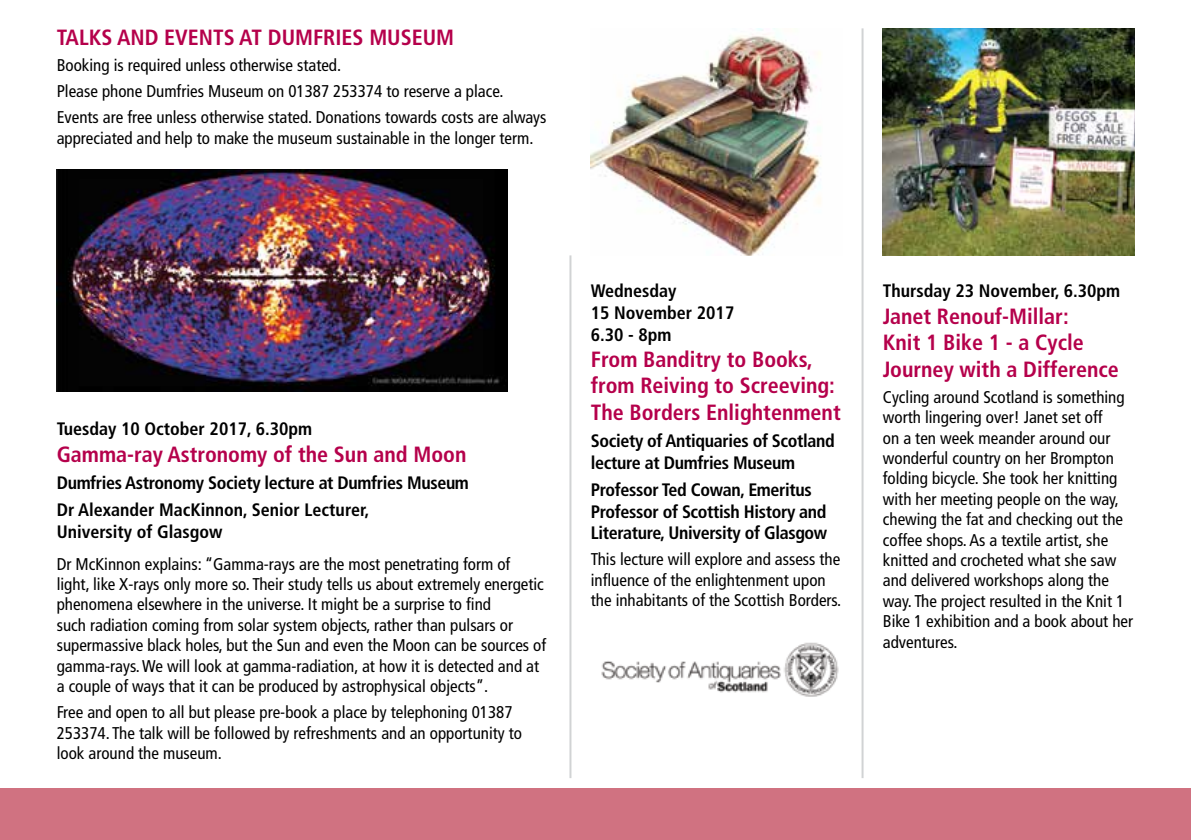
<style>
.page{position:relative;width:1191px;height:840px;background:#fff}
.page>*{position:absolute;margin:0;border:0;box-sizing:border-box;transform-origin:0 0}
.t1{font:700 condensed 22px/26.4px "Frutiger";color:#b5004b}
.t2{font:700 condensed 18px/21.6px "Frutiger";letter-spacing:-.02em;color:#000}
.t3{font:700 condensed 18px/21.6px "Frutiger";color:#000}
.t4{font:condensed 17px/20.4px "Frutiger";color:#000}
</style>
<div class="page">
<img style="left:57px;top:169px;width:450px;height:222px">
<img style="left:601px;top:642px;width:238px;height:55px">
<div style="left:0;top:788px;width:1191px;height:51px;background:#d07281"></div>
<img style="left:591px;top:28px;width:230px;height:227px">
<img style="left:883px;top:28px;width:251px;height:227px">
<hr style="left:569px;top:255px;width:2px;height:522px;background:#d1d3d4">
<hr style="left:861px;top:28px;width:2px;height:749px;background:#d1d3d4">
<p class="t1" style="left:57px;top:24px;width:399px">TALKS AND EVENTS AT DUMFRIES MUSEUM</p>
<p class="t4" style="left:57px;top:52px;width:491px;line-height:26px">Booking is required unless otherwise stated.<br>Please phone Dumfries Museum on 01387 253374 to reserve a place.<br>Events are free unless otherwise stated. Donations towards costs are always</p>
<p class="t4" style="left:57px;top:127px;width:478px">appreciated and help to make the museum sustainable in the longer term.</p>
<p class="t3" style="left:57px;top:418px;width:257px">Tuesday 10 October 2017, 6.30pm</p>
<p class="t1" style="left:57px;top:440px;width:411px">Gamma-ray Astronomy of the Sun and Moon</p>
<p class="t2" style="left:57px;top:469px;width:414px;line-height:27.2px">Dumfries Astronomy Society lecture at Dumfries Museum<br>Dr Alexander MacKinnon, Senior Lecturer,</p>
<p class="t3" style="left:57px;top:520px;width:167px">University of Glasgow</p>
<p class="t4" style="left:57px;top:553px;width:491px">Dr McKinnon explains: “Gamma-rays are the most penetrating form of light, like X-rays only more so. Their study tells us about extremely energetic phenomena elsewhere in the universe. It might be a surprise to find<br>such radiation coming from solar system objects, rather than pulsars or supermassive black holes, but the Sun and even the Moon can be sources of gamma-rays. We will look at gamma-radiation, at how it is detected and at a couple of ways that it can be produced by astrophysical objects”.</p>
<p class="t4" style="left:57px;top:701px;width:467px">Free and open to all but please pre-book a place by telephoning 01387<br>253374. The talk will be followed by refreshments and an opportunity to look around the museum.</p>
<p class="t3" style="left:591px;top:280px;width:145px">Wednesday<br>15 November 2017<br>6.30 - 8pm</p>
<p class="t1" style="left:591px;top:346px;width:251px">From Banditry to Books, from Reiving to Screeving:<br>The Borders Enlightenment</p>
<p class="t2" style="left:591px;top:430px;width:245px">Society of Antiquaries of Scotland lecture at Dumfries Museum</p>
<p class="t2" style="left:591px;top:478px;width:238px">Professor Ted Cowan, Emeritus<br>Professor of Scottish History and<br>Literature, University of Glasgow</p>
<p class="t4" style="left:591px;top:549px;width:252px">This lecture will explore and assess the influence of the enlightenment upon the inhabitants of the Scottish Borders.</p>
<p class="t3" style="left:883px;top:280px;width:239px">Thursday 23 November, 6.30pm</p>
<p class="t1" style="left:883px;top:303px;width:237px">Janet Renouf-Millar:<br>Knit 1 Bike 1 - a Cycle<br>Journey with a Difference</p>
<p class="t4" style="left:883px;top:386px;width:252px">Cycling around Scotland is something worth lingering over! Janet set off<br>on a ten week meander around our wonderful country on her Brompton folding bicycle. She took her knitting with her meeting people on the way, chewing the fat and checking out the coffee shops. As a textile artist, she knitted and crocheted what she saw and delivered workshops along the way. The project resulted in the Knit 1<br>Bike 1 exhibition and a book about her adventures.</p>
</div>
